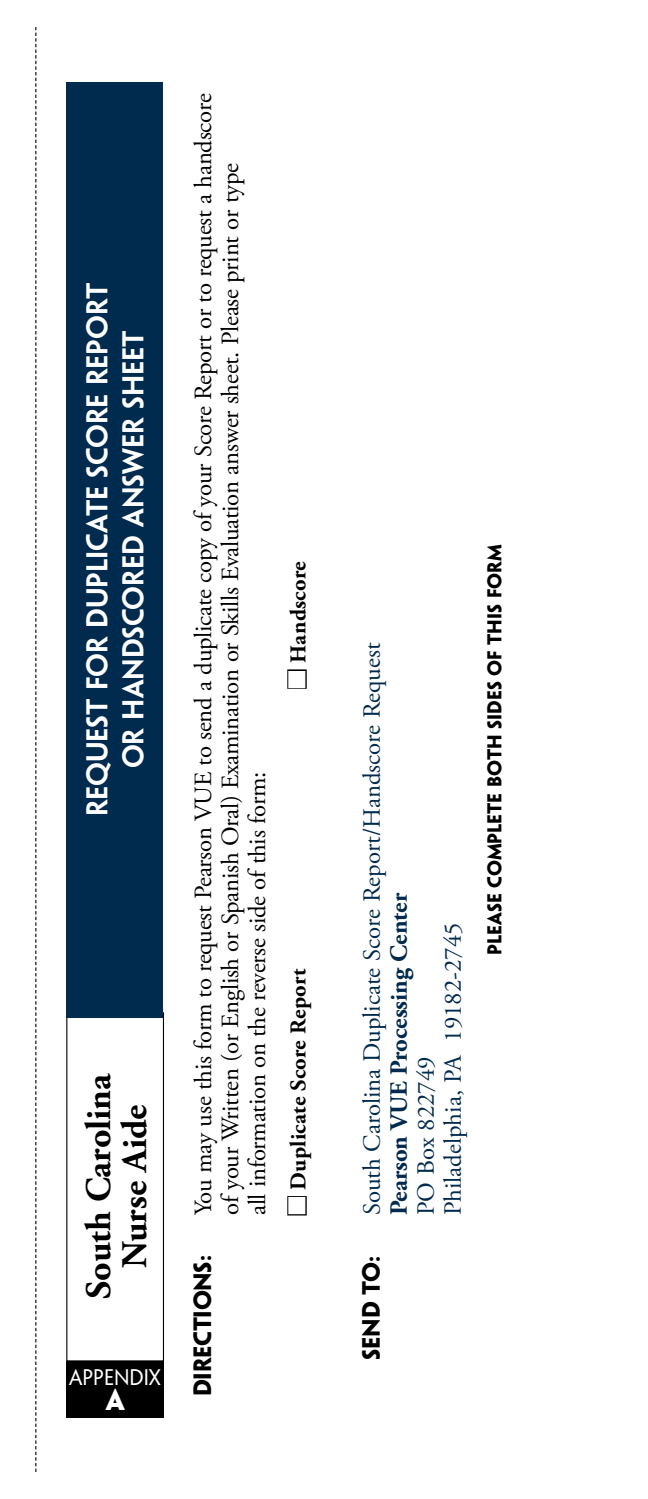
<style>
.page{position:relative;width:648px;height:1499px;background:#fff}
.page>*{position:absolute;margin:0;border:0;box-sizing:border-box;transform-origin:0 0}
.t1{font:700 36px/36px "Adobe Garamond Pro";letter-spacing:-.005em;color:#000;text-align:center}
.t2{font:600 27px/36px "Penumbra Sans Std";letter-spacing:-.005em;color:#fff;text-align:center}
.t3{font:700 27px "Penumbra Sans Std";color:#fff}
.t4{font:24.75px/27px "Adobe Garamond Pro";letter-spacing:-.01em;color:#000}
.t5{font:24.75px/27px "Adobe Garamond Pro";color:#002a4e}
.t6{font:700 24.75px "Adobe Garamond Pro";color:#002a4e}
.t7{font:700 22.5px "Adobe Garamond Pro";letter-spacing:.005em;color:#000}
.t8{font:700 22.5px "Penumbra Sans Std";letter-spacing:-.01em;color:#000}
.t9{font:20.25px "Penumbra Sans Std";color:#fff}
.t10{font:700 18px "Penumbra Sans Std";color:#000}
.s1{color:#fff}
</style>
<div class="page">
<div style="left:287px;top:1196px;width:20px;height:19px;border:2px solid #000"></div>
<div style="left:287px;top:669px;width:20px;height:20px;border:2px solid #000"></div>
<svg style="left:35px;top:27px;width:1px;height:1445px"></svg>
<div style="left:66px;top:1012px;width:98px;height:349px;border:1px solid #000"></div>
<div style="left:67px;top:82px;width:96px;height:935px;background:#002a4e"></div>
<div style="left:66px;top:1361px;width:98px;height:56px;background:#000"></div>
<p class="t2" style="left:79px;top:816px;width:535px;rotate:-90deg">Request for Duplicate Score Report or Handscored Answer Sheet</p>
<h1 class="t1" style="left:81px;top:1298px;width:228px;rotate:-90deg">South Carolina<br>Nurse Aide</h1>
<p class="t9" style="left:69px;top:1365px;width:94px">APPENDIX</p>
<p class="t3" style="left:106px;top:1382px;width:21px">A</p>
<p class="t4" style="left:191px;top:1215px;width:1123px;rotate:-90deg">You may use this form to request Pearson VUE to send a duplicate copy of your Score Report or to request a handscore of your Written (or English or Spanish Oral) Examination or Skills Evaluation answer sheet. Please print or type<br>all information on the reverse side of this form:</p>
<p class="t8" style="left:188px;top:1396px;width:142px;rotate:-90deg">DIRECTIONS:</p>
<p class="t7" style="left:285px;top:688px;width:129px;rotate:-90deg"><span class="s1">■</span> Handscore</p>
<p class="t7" style="left:285px;top:1215px;width:248px;rotate:-90deg"><span class="s1">■</span> Duplicate Score Report</p>
<p class="t5" style="left:359px;top:1215px;width:574px;rotate:-90deg">South Carolina Duplicate Score Report/Handscore Request</p>
<p class="t6" style="left:385px;top:1215px;width:324px;rotate:-90deg">Pearson VUE Processing Center</p>
<p class="t5" style="left:413px;top:1215px;width:294px;rotate:-90deg">PO Box 822749<br>Philadelphia, PA 19182-2745</p>
<p class="t8" style="left:357px;top:1360px;width:106px;rotate:-90deg">SEND TO:</p>
<p class="t10" style="left:483px;top:954px;width:412px;rotate:-90deg">PLEASE COMPLETE BOTH SIDES OF THIS FORM</p>
</div>
